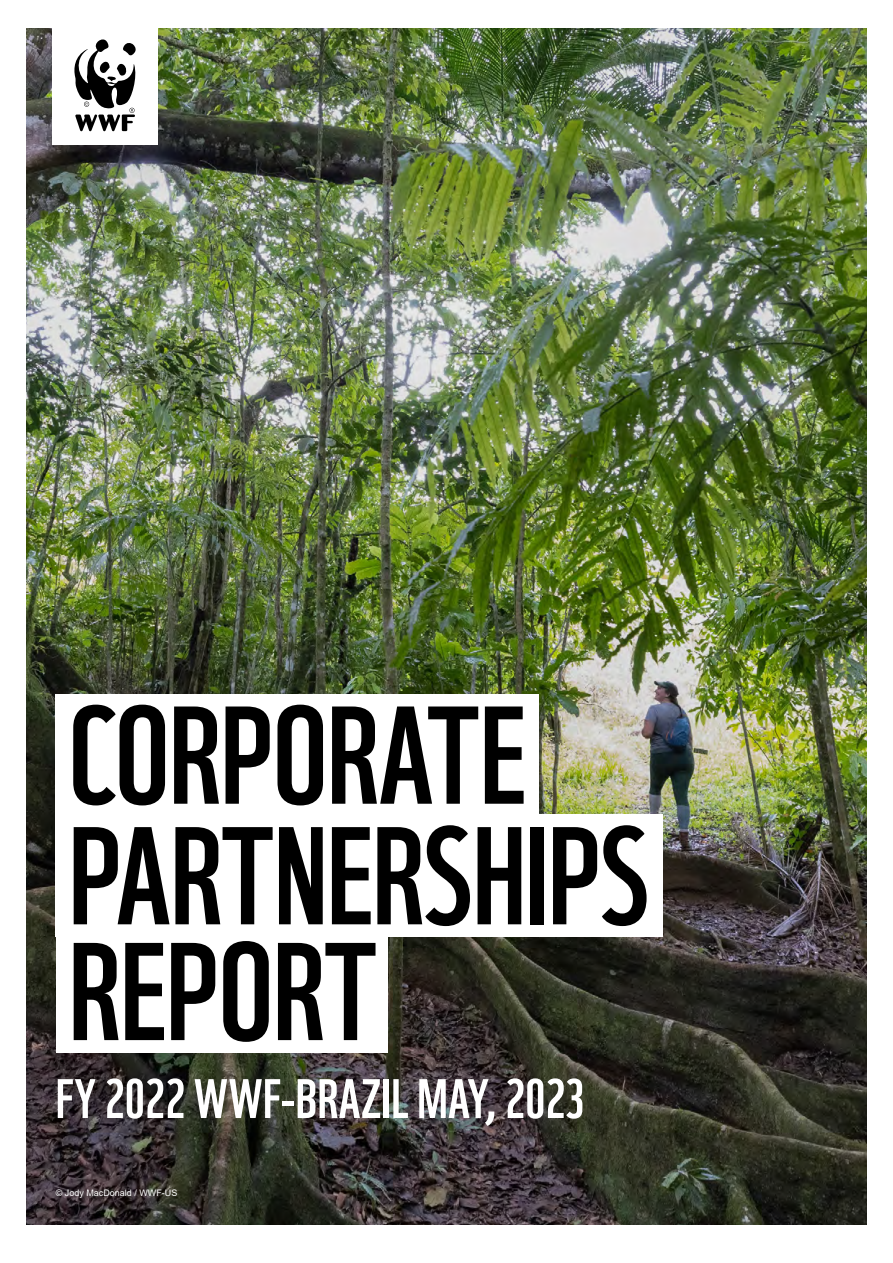
<style>
.page{position:relative;width:893px;height:1263px;background:#fff}
.page>*{position:absolute;margin:0;border:0;box-sizing:border-box;transform-origin:0 0}
.t1{font:135px/118.2px "WWF";letter-spacing:-.01em;color:#000}
.t2{font:54px "WWF";color:#fff}
.t3{font:9px "Arial";color:#fff}
</style>
<div class="page">
<img style="left:26px;top:29px;width:841px;height:1196px">
<div style="left:53px;top:26px;width:105px;height:118px;background:#fff"></div>
<svg style="left:74px;top:39px;width:62px;height:92px"></svg>
<div style="left:56px;top:694px;width:483px;height:122px;background:#fff"></div>
<div style="left:56px;top:814px;width:607px;height:123px;background:#fff"></div>
<div style="left:56px;top:930px;width:331px;height:123px;background:#fff"></div>
<p class="t1" style="left:68px;top:690px;width:583px">CORPORATE<br>PARTNERSHIPS<br>REPORT</p>
<p class="t2" style="left:56px;top:1062px;width:530px">FY 2022 WWF-BRAZIL MAY, 2023</p>
<p class="t3" style="left:56px;top:1186px;width:123px">© Jody MacDonald / WWF-US</p>
</div>
